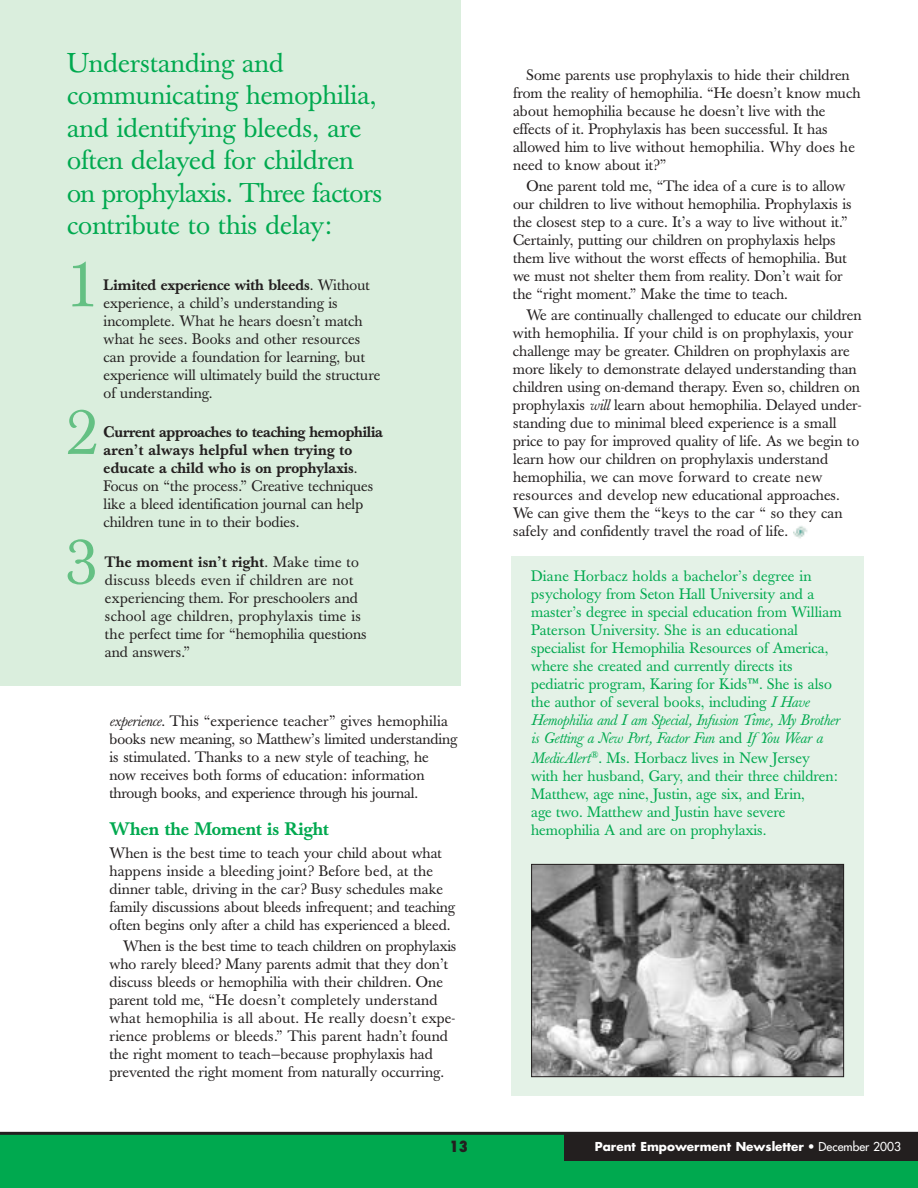
<style>
.page{position:relative;width:918px;height:1188px;background:#fff}
.page>*{position:absolute;margin:0;border:0;box-sizing:border-box;transform-origin:0 0}
.t1{font:64.65px "Baskerville";color:#64c083}
.t2{font:27px/32.4px "Baskerville";color:#00a94f}
.t3{font:500 18px "Baskerville";color:#00a94f}
.t4{font:15px/18px "Baskerville";color:#231f1f}
.t5{font:15px/18px "Baskerville";color:#00a94f}
.t6{font:800 condensed 15px "Futura";color:#231f1f}
.t7{font:700 12px "Futura";color:#fff}
.t8{font:12px "Futura";color:#fff}
.s1{font-weight:500}
.s2{font-style:italic}
.s3{font-weight:400}
</style>
<div class="page">
<div style="left:0;top:1134px;width:918px;height:54px;background:#00a94f"></div>
<div style="left:564px;top:1135px;width:354px;height:26px;background:#231f1f"></div>
<hr style="left:0;top:1132px;width:918px;height:3px;background:#231f1f">
<div style="left:512px;top:556px;width:352px;height:540px;background:#e4f2e7"></div>
<div style="left:0;top:0;width:460px;height:686px;background:#daeedd"></div>
<img style="left:533px;top:866px;width:309px;height:209px">
<div style="left:531px;top:864px;width:313px;height:213px;border:1px solid #231f1f"></div>
<img style="left:794px;top:526px;width:14px;height:13px">
<h2 class="t2" style="left:67px;top:50px;width:317px">Understanding and communicating hemophilia, and identifying bleeds, are often delayed for children on prophylaxis. Three factors contribute to this delay:</h2>
<h1 class="t1" style="left:67px;top:260px;width:34px">1</h1>
<p class="t4" style="left:104px;top:277px;width:278px"><span class="s1">Limited experience with bleeds</span>. Without experience, a child’s understanding is incomplete. What he hears doesn’t match what he sees. Books and other resources can provide a foundation for learning, but experience will ultimately build the structure of understanding.</p>
<h1 class="t1" style="left:67px;top:407px;width:34px">2</h1>
<p class="t4" style="left:104px;top:425px;width:281px"><span class="s1">Current approaches to teaching hemophilia aren’t always helpful when trying to educate a child who is on prophylaxis</span>.<br>Focus on “the process.” Creative techniques like a bleed identification journal can help children tune in to their bodies.</p>
<h1 class="t1" style="left:67px;top:537px;width:34px">3</h1>
<p class="t4" style="left:105px;top:555px;width:263px"><span class="s1">The moment isn’t right</span>. Make time to discuss bleeds even if children are not experiencing them. For preschoolers and school age children, prophylaxis time is the perfect time for “hemophilia questions and answers.”</p>
<p class="t4" style="left:110px;top:714px;width:349px"><span class="s2">experience</span>. This “experience teacher” gives hemophilia books new meaning, so Matthew’s limited understanding is stimulated. Thanks to a new style of teaching, he now receives both forms of education: information through books, and experience through his journal.</p>
<p class="t3" style="left:110px;top:822px;width:221px">When the Moment is Right</p>
<p class="t4" style="left:110px;top:845px;width:347px">When is the best time to teach your child about what happens inside a bleeding joint? Before bed, at the dinner table, driving in the car? Busy schedules make family discussions about bleeds infrequent; and teaching often begins only after a child has experienced a bleed.</p>
<p class="t4" style="left:110px;top:938px;width:349px;text-indent:14px">When is the best time to teach children on prophylaxis who rarely bleed? Many parents admit that they don’t discuss bleeds or hemophilia with their children. One parent told me, “He doesn’t completely understand what hemophilia is all about. He really doesn’t expe&shy;rience problems or bleeds.” This parent hadn’t found the right moment to teach—because prophylaxis had prevented the right moment from naturally occurring.</p>
<p class="t4" style="left:513px;top:67px;width:349px;text-indent:14px">Some parents use prophylaxis to hide their children from the reality of hemophilia. “He doesn’t know much about hemophilia because he doesn’t live with the effects of it. Prophylaxis has been successful. It has allowed him to live without hemophilia. Why does he need to know about it?”</p>
<p class="t4" style="left:513px;top:179px;width:340px;text-indent:14px">One parent told me, “The idea of a cure is to allow our children to live without hemophilia. Prophylaxis is the closest step to a cure. It’s a way to live without it.” Certainly, putting our children on prophylaxis helps them live without the worst effects of hemophilia. But we must not shelter them from reality. Don’t wait for the “right moment.” Make the time to teach.</p>
<p class="t4" style="left:513px;top:308px;width:350px;text-indent:14px">We are continually challenged to educate our children with hemophilia. If your child is on prophylaxis, your challenge may be greater. Children on prophylaxis are more likely to demonstrate delayed understanding than children using on-demand therapy. Even so, children on prophylaxis <span class="s2">will</span> learn about hemophilia. Delayed under&shy;standing due to minimal bleed experience is a small price to pay for improved quality of life. As we begin to learn how our children on prophylaxis understand hemophilia, we can move forward to create new resources and develop new educational approaches.<br>We can give them the “keys to the car “ so they can safely and confidently travel the road of life.</p>
<p class="t5" style="left:531px;top:569px;width:312px">Diane Horbacz holds a bachelor’s degree in psychology from Seton Hall University and a master’s degree in special education from William Paterson University. She is an educational specialist for Hemophilia Resources of America, where she created and currently directs its pediatric program, Karing for Kids™. She is also the author of several books, including <span class="s2">I Have Hemophilia and I am Special, Infusion Time, My Brother is Getting a New Port, Factor Fun</span> and <span class="s2">IfYou Wear a</span></p>
<p class="t5" style="left:531px;top:750px;width:308px"><span class="s2">MedicAlert</span><sup>®</sup>. Ms. Horbacz lives in New Jersey with her husband, Gary, and their three children:<br>Matthew, age nine, Justin, age six, and Erin,<br>age two. Matthew and Justin have severe hemophilia A and are on prophylaxis.</p>
<p class="t6" style="left:450px;top:1140px;width:20px">13</p>
<p class="t7" style="left:595px;top:1141px;width:211px">Parent Empowerment Newsletter</p>
<p class="t7" style="left:603px;top:1141px;width:300px">Parent Empowerment Newsletter<span class="s3">• December 2 03</span></p>
<p class="t8" style="left:816px;top:1140px;width:79px">• August 2002</p>
</div>
